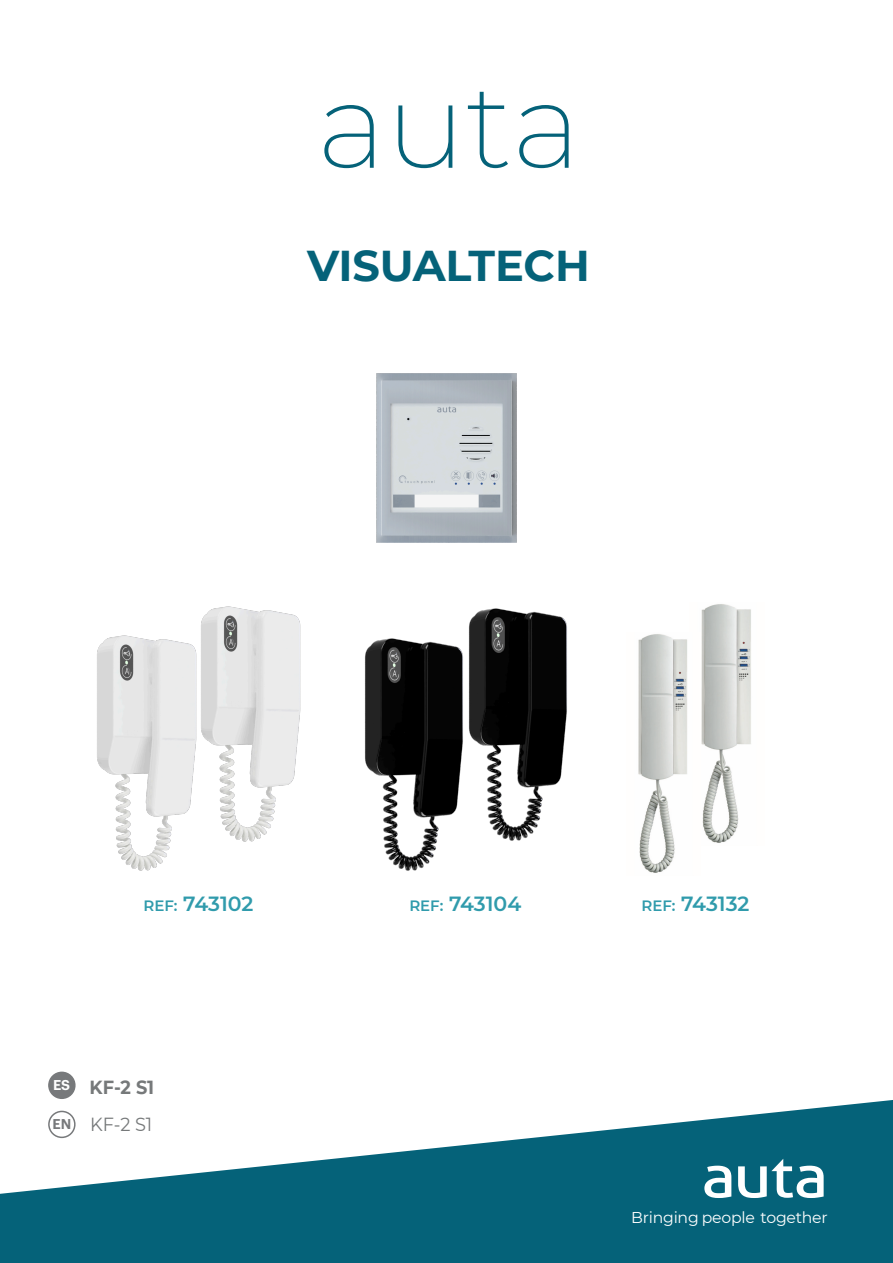
<style>
.page{position:relative;width:893px;height:1263px;background:#fff}
.page>*{position:absolute;margin:0;border:0;box-sizing:border-box;transform-origin:0 0}
.t1{font:200 120px "Montserrat";color:#056279}
.t2{font:700 43.05px "Montserrat";letter-spacing:-.005em;color:#056279}
.t3{font:600 20.55px "Montserrat";letter-spacing:-.005em;color:#309bac}
.t4{font:18.9px "Montserrat";color:#76797a;scale:.93 1}
.t5{font:700 18.9px "Montserrat";color:#76797a;scale:.93 1}
.t6{font:15.6px "Montserrat";letter-spacing:-.015em;color:#fff}
.t7{font:600 13.95px "Graphik";color:#77797b}
.t8{font:600 13.95px "Graphik";color:#fff}
.s1{font-size:15px}
</style>
<div class="page">
<svg style="left:0;top:1098px;width:893px;height:165px;fill:#056279"></svg>
<svg style="left:704px;top:1166px;width:27px;height:32px"></svg>
<svg style="left:738px;top:1159px;width:86px;height:39px"></svg>
<img style="left:468px;top:608px;width:99px;height:233px">
<img style="left:364px;top:638px;width:99px;height:233px">
<img style="left:201px;top:606px;width:100px;height:236px">
<img style="left:97px;top:635px;width:100px;height:236px">
<img style="left:701px;top:604px;width:50px;height:239px">
<img style="left:638px;top:634px;width:49px;height:239px">
<div style="left:48px;top:1111px;width:28px;height:27px;border:2px solid #77797b;border-radius:50%"></div>
<div style="left:49px;top:1072px;width:26px;height:26px;background:#77797b;border-radius:50%"></div>
<div style="left:48px;top:1071px;width:28px;height:28px;border:2px solid #77797b;border-radius:50%"></div>
<img style="left:376px;top:374px;width:141px;height:168px">
<h1 class="t1" style="left:317px;top:52px;width:266px">auta</h1>
<h2 class="t2" style="left:307px;top:240px;width:284px">VISUALTECH</h2>
<p class="t3" style="left:143px;top:891px;width:111px"><span class="s1">REF:</span> 743102</p>
<p class="t3" style="left:409px;top:891px;width:114px"><span class="s1">REF:</span> 743104</p>
<p class="t3" style="left:641px;top:891px;width:110px"><span class="s1">REF:</span> 743132</p>
<p class="t8" style="left:53px;top:1079px;width:19px">ES</p>
<p class="t7" style="left:52px;top:1118px;width:20px">EN</p>
<p class="t5" style="left:90px;top:1075px;width:71px">KF-2 S1</p>
<p class="t4" style="left:90px;top:1113px;width:68px">KF-2 S1</p>
<p class="t6" style="left:631px;top:1208px;width:198px">Bringing people together</p>
</div>
